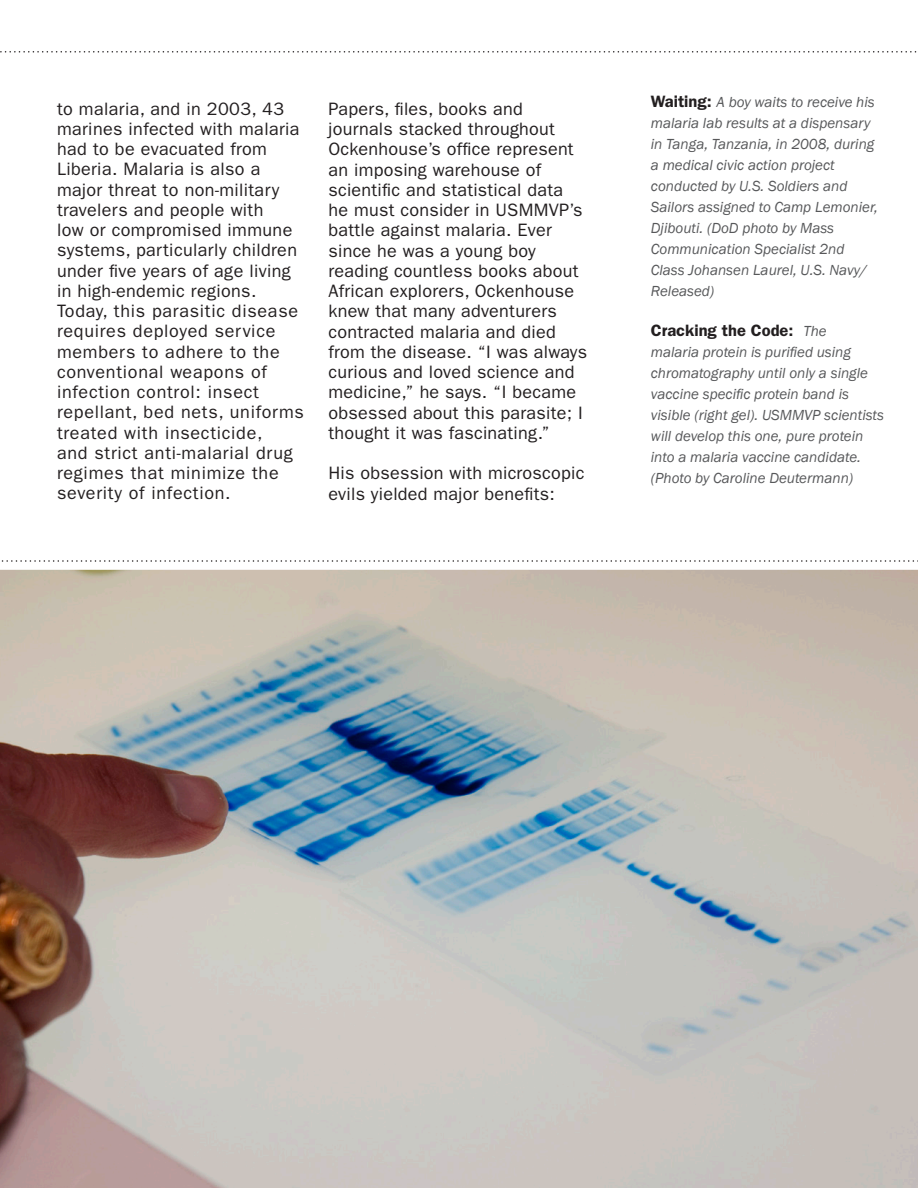
<style>
.page{position:relative;width:918px;height:1188px;background:#fff}
.page>*{position:absolute;margin:0;border:0;box-sizing:border-box;transform-origin:0 0}
.t1{font:18px/20.2px "ITC Franklin Gothic Std";letter-spacing:.02em;color:#231f20}
.t2{font:18px/20.2px "ITC Franklin Gothic Std";letter-spacing:.04em;color:#231f20}
.Image_Caption{font:600 16.5px "ITC Franklin Gothic Std";color:#231f20}
.Image_Caption-2{font:italic 15px/21px "Franklin Gothic";color:#57585a}
.s1{font-family:"ITC Franklin Gothic Std";font-weight:600;font-style:normal;font-size:16.5px;color:#231f20}
.s2{font-family:"Franklin Gothic";font-weight:400;font-style:italic;font-size:15px;color:#57585a}
</style>
<div class="page">
<svg style="left:0;top:51px;width:917px;height:2px"></svg>
<svg style="left:1px;top:560px;width:917px;height:2px"></svg>
<img style="left:0;top:570px;width:918px;height:618px">
<p class="t2" style="left:57px;top:99px;width:248px">to malaria, and in 2003, 43 marines infected with malaria had to be evacuated from<br>Liberia. Malaria is also a major threat to non-military travelers and people with<br>low or compromised immune systems, particularly children under five years of age living in high-endemic regions.<br>Today, this parasitic disease requires deployed service members to adhere to the conventional weapons of infection control: insect repellant, bed nets, uniforms treated with insecticide,<br>and strict anti-malarial drug regimes that minimize the severity of infection.</p>
<p class="t1" style="left:328px;top:99px;width:260px">Papers, files, books and journals stacked throughout<br>Ockenhouse’s office represent an imposing warehouse of scientific and statistical data he must consider in USMMVP’s battle against malaria. Ever since he was a young boy reading countless books about<br>African explorers, Ockenhouse knew that many adventurers contracted malaria and died from the disease. “I was always curious and loved science and medicine,” he says. “I became obsessed about this parasite; I thought it was fascinating.”</p>
<p class="t1" style="left:328px;top:463px;width:257px">His obsession with microscopic evils yielded major benefits:</p>
<p class="Image_Caption-2" style="left:651px;top:91px;width:229px"><span class="s1">Waiting:</span> A boy waits to receive his malaria lab results at a dispensary in Tanga, Tanzania, in 2008, during a medical civic action project conducted by U.S. Soldiers and<br>Sailors assigned to Camp Lemonier,<br>Djibouti. (DoD photo by Mass<br>Communication Specialist 2nd<br>Class Johansen Laurel, U.S. Navy/<br>Released)</p>
<p class="Image_Caption" style="left:651px;top:321px;width:177px">Cracking the Code: <span class="s2">The</span></p>
<p class="Image_Caption-2" style="left:651px;top:342px;width:235px">malaria protein is purified using chromatography until only a single vaccine specific protein band is visible (right gel). USMMVP scientists will develop this one, pure protein into a malaria vaccine candidate. (Photo by Caroline Deutermann)</p>
</div>
